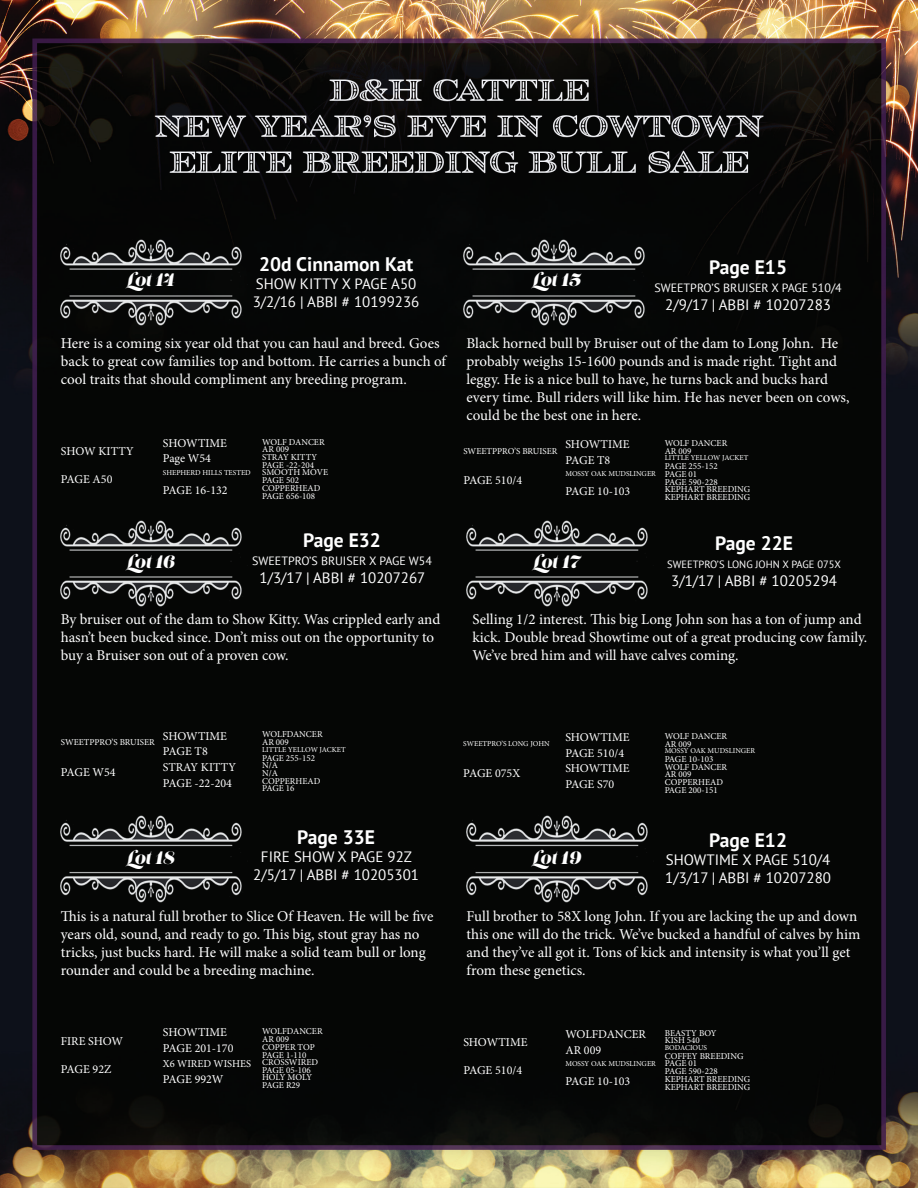
<style>
.page{position:relative;width:918px;height:1188px;background:#fff}
.page>*{position:absolute;margin:0;border:0;box-sizing:border-box;transform-origin:0 0}
.t1{font:700 19.5px "PT Sans";color:#fff}
.t2{font:18px "Lust Script";letter-spacing:-.01em;color:#fff}
.t3{font:15px/18px "Minion Pro";letter-spacing:-.005em;color:#fff}
.t4{font:15px/18px "PT Sans";color:#fff}
.t5{font:12px/15.6px "Minion Pro";color:#fff}
.t6{font:12px "PT Sans";color:#fff}
.t7{font:10.5px "PT Sans";color:#fff}
.t8{font:10.5px "Minion Pro";color:#fff}
.t9{font:9px/7.6px "Minion Pro";color:#fff}
.t10{font:7.5px "Minion Pro";color:#fff}
</style>
<div class="page">
<img style="left:0;top:0;width:918px;height:1188px">
<img style="left:61px;top:816px;width:187px;height:94px">
<img style="left:466px;top:816px;width:187px;height:94px">
<img style="left:61px;top:521px;width:187px;height:94px">
<img style="left:466px;top:521px;width:187px;height:94px">
<img style="left:61px;top:239px;width:187px;height:94px">
<img style="left:464px;top:239px;width:186px;height:94px">
<h1 class="t1" style="left:259px;top:251px;width:156px">20d Cinnamon Kat</h1>
<p class="t4" style="left:253px;top:274px;width:168px">SHOW KITTY X PAGE A50<br>3/2/16 | ABBI # 10199236</p>
<p class="t3" style="left:61px;top:334px;width:387px">Here is a coming six year old that you can haul and breed. Goes back to great cow families top and bottom. He carries a bunch of cool traits that should compliment any breeding program.</p>
<h1 class="t1" style="left:709px;top:254px;width:79px">Page E15</h1>
<p class="t6" style="left:654px;top:280px;width:189px">SWEETPRO’S BRUISER X PAGE 510/4</p>
<p class="t4" style="left:665px;top:295px;width:167px">2/9/17 | ABBI # 10207283</p>
<p class="t3" style="left:466px;top:334px;width:385px">Black horned bull by Bruiser out of the dam to Long John. He probably weighs 15-1600 pounds and is made right. Tight and leggy. He is a nice bull to have, he turns back and bucks hard every time. Bull riders will like him. He has never been on cows, could be the best one in here.</p>
<p class="t2" style="left:127px;top:268px;width:49px">Lot 14</p>
<p class="t2" style="left:533px;top:268px;width:50px">Lot 15</p>
<p class="t5" style="left:61px;top:443px;width:74px">SHOW KITTY</p>
<p class="t5" style="left:61px;top:472px;width:53px">PAGE A50</p>
<p class="t5" style="left:163px;top:435px;width:66px">SHOWTIME<br>Page W54</p>
<p class="t10" style="left:163px;top:467px;width:89px">SHEPHERD HILLS TESTED</p>
<p class="t5" style="left:163px;top:482px;width:66px">PAGE 16-132</p>
<p class="t9" style="left:262px;top:438px;width:68px">WOLF DANCER<br>AR 009<br>STRAY KITTY<br>PAGE -22-204<br>SMOOTH MOVE<br>PAGE 502<br>COPPERHEAD<br>PAGE 656-108</p>
<p class="t9" style="left:463px;top:447px;width:96px">SWEETPPRO’S BRUISER</p>
<p class="t5" style="left:463px;top:473px;width:60px">PAGE 510/4</p>
<p class="t5" style="left:565px;top:437px;width:66px">SHOWTIME<br>PAGE T8</p>
<p class="t10" style="left:565px;top:469px;width:92px">MOSSY OAK MUDSLINGER</p>
<p class="t5" style="left:565px;top:484px;width:66px">PAGE 10-103</p>
<p class="t9" style="left:665px;top:439px;width:64px">WOLF DANCER<br>AR 009</p>
<p class="t10" style="left:665px;top:453px;width:85px">LITTLE YELLOW JACKET</p>
<p class="t9" style="left:665px;top:462px;width:87px">PAGE 255-152<br>PAGE 01<br>PAGE 590-228<br>KEPHART BREEDING<br>KEPHART BREEDING</p>
<h1 class="t1" style="left:303px;top:527px;width:79px">Page E32</h1>
<p class="t6" style="left:252px;top:553px;width:181px">SWEETPRO’S BRUISER X PAGE W54</p>
<p class="t4" style="left:260px;top:569px;width:167px">1/3/17 | ABBI # 10207267</p>
<p class="t3" style="left:61px;top:610px;width:381px">By bruiser out of the dam to Show Kitty. Was crippled early and hasn’t been bucked since. Don’t miss out on the opportunity to buy a Bruiser son out of a proven cow.</p>
<h1 class="t1" style="left:715px;top:530px;width:79px">Page 22E</h1>
<p class="t7" style="left:667px;top:557px;width:175px">SWEETPRO’S LONG JOHN X PAGE 075X</p>
<p class="t4" style="left:671px;top:571px;width:167px">3/1/17 | ABBI # 10205294</p>
<p class="t3" style="left:472px;top:610px;width:396px">Selling 1/2 interest. This big Long John son has a ton of jump and kick. Double bread Showtime out of a great producing cow family.<br>We’ve bred him and will have calves coming.</p>
<p class="t2" style="left:127px;top:550px;width:50px">Lot 16</p>
<p class="t2" style="left:533px;top:550px;width:49px">Lot 17</p>
<p class="t9" style="left:61px;top:739px;width:96px">SWEETPPRO’S BRUISER</p>
<p class="t5" style="left:61px;top:764px;width:56px">PAGE W54</p>
<p class="t5" style="left:163px;top:728px;width:75px">SHOWTIME<br>PAGE T8<br>STRAY KITTY<br>PAGE -22-204</p>
<p class="t9" style="left:262px;top:731px;width:62px">WOLFDANCER<br>AR 009</p>
<p class="t10" style="left:262px;top:744px;width:85px">LITTLE YELLOW JACKET</p>
<p class="t9" style="left:262px;top:754px;width:60px">PAGE 255-152<br>N/A<br>N/A<br>COPPERHEAD<br>PAGE 16</p>
<p class="t10" style="left:463px;top:738px;width:88px">SWEETPRO’S LONG JOHN</p>
<p class="t5" style="left:463px;top:766px;width:58px">PAGE 075X</p>
<p class="t5" style="left:565px;top:729px;width:66px">SHOWTIME<br>PAGE 510/4<br>SHOWTIME<br>PAGE S70</p>
<p class="t9" style="left:665px;top:732px;width:64px">WOLF DANCER<br>AR 009</p>
<p class="t10" style="left:665px;top:746px;width:92px">MOSSY OAK MUDSLINGER</p>
<p class="t9" style="left:665px;top:755px;width:64px">PAGE 10-103<br>WOLF DANCER<br>AR 009<br>COPPERHEAD<br>PAGE 200-151</p>
<h1 class="t1" style="left:297px;top:824px;width:79px">Page 33E</h1>
<p class="t4" style="left:253px;top:848px;width:167px;text-align:center">FIRE SHOW X PAGE 92Z<br>2/5/17 | ABBI # 10205301</p>
<p class="t3" style="left:61px;top:907px;width:374px">This is a natural full brother to Slice Of Heaven. He will be five years old, sound, and ready to go. This big, stout gray has no tricks, just bucks hard. He will make a solid team bull or long rounder and could be a breeding machine.</p>
<h1 class="t1" style="left:709px;top:827px;width:79px">Page E12</h1>
<p class="t4" style="left:665px;top:850px;width:167px">SHOWTIME X PAGE 510/4<br>1/3/17 | ABBI # 10207280</p>
<p class="t3" style="left:466px;top:907px;width:395px">Full brother to 58X long John. If you are lacking the up and down this one will do the trick. We’ve bucked a handful of calves by him and they’ve all got it. Tons of kick and intensity is what you’ll get from these genetics.</p>
<p class="t2" style="left:127px;top:846px;width:50px">Lot 18</p>
<p class="t2" style="left:532px;top:846px;width:51px">Lot 19</p>
<p class="t5" style="left:61px;top:1033px;width:64px">FIRE SHOW</p>
<p class="t5" style="left:61px;top:1061px;width:52px">PAGE 92Z</p>
<p class="t5" style="left:163px;top:1025px;width:72px">SHOWTIME<br>PAGE 201-170</p>
<p class="t8" style="left:163px;top:1056px;width:90px">X6 WIRED WISHES</p>
<p class="t5" style="left:163px;top:1072px;width:62px">PAGE 992W</p>
<p class="t9" style="left:262px;top:1028px;width:62px">WOLFDANCER<br>AR 009<br>COPPER TOP<br>PAGE 1-110<br>CROSSWIRED<br>PAGE 05-106<br>HOLY MOLY<br>PAGE R29</p>
<p class="t5" style="left:463px;top:1034px;width:66px">SHOWTIME</p>
<p class="t5" style="left:463px;top:1063px;width:60px">PAGE 510/4</p>
<p class="t5" style="left:565px;top:1026px;width:82px">WOLFDANCER<br>AR 009</p>
<p class="t10" style="left:565px;top:1058px;width:92px">MOSSY OAK MUDSLINGER</p>
<p class="t5" style="left:565px;top:1073px;width:66px">PAGE 10-103</p>
<p class="t9" style="left:665px;top:1029px;width:53px">BEASTY BOY<br>KISH 540</p>
<p class="t10" style="left:665px;top:1043px;width:44px">BODACIOUS</p>
<p class="t9" style="left:665px;top:1052px;width:87px">COFFEY BREEDING<br>PAGE 01<br>PAGE 590-228<br>KEPHART BREEDING<br>KEPHART BREEDING</p>
</div>
